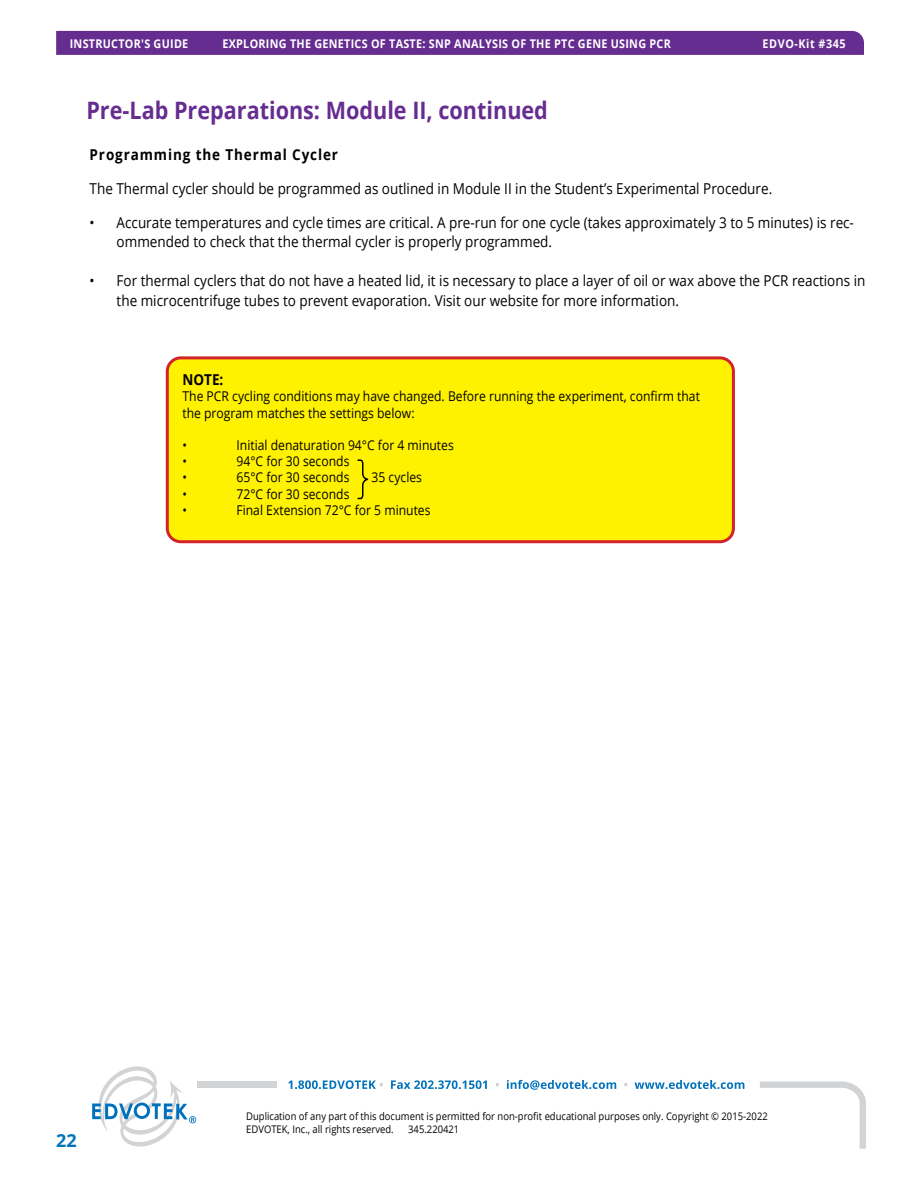
<style>
.page{position:relative;width:918px;height:1188px;background:#fff}
.page>*{position:absolute;margin:0;border:0;box-sizing:border-box;transform-origin:0 0}
.t1{font:700 24px "Open Sans";color:#662d91;scale:.9 1}
.t2{font:700 18px "Open Sans";color:#0072bc}
.t3{font:15px/19.5px "Open Sans";color:#000;scale:.9 1}
.t4{font:700 15px "Open Sans";letter-spacing:.065em;color:#000;scale:.9 1}
.t5{font:13.5px/16.2px "Open Sans";color:#000;scale:.9 1}
.t6{font:700 12px "Open Sans";letter-spacing:.025em;color:#fff;scale:.9 1}
.t7{font:700 12px "Open Sans";letter-spacing:.05em;color:#fff;scale:.9 1}
.t8{font:10.5px/12.6px "Open Sans";color:#000;scale:.9 1}
</style>
<div class="page">
<div style="left:167px;top:358px;width:566px;height:184px;background:#fff200;border-radius:14px"></div>
<div style="left:166px;top:356px;width:569px;height:187px;border:3px solid #d2232a;border-radius:14px"></div>
<svg style="left:357px;top:459px;width:12px;height:41px"></svg>
<div style="left:197px;top:1082px;width:79px;height:6px;background:#d1d3d4"></div>
<svg style="left:760px;top:1082px;width:106px;height:67px"></svg>
<svg style="left:288px;top:1080px;width:95px;height:9px"></svg>
<svg style="left:391px;top:1080px;width:96px;height:9px"></svg>
<svg style="left:507px;top:1080px;width:109px;height:10px"></svg>
<svg style="left:635px;top:1080px;width:109px;height:9px"></svg>
<svg style="left:92px;top:1066px;width:104px;height:81px"></svg>
<div style="left:56px;top:31px;width:808px;height:24px;background:#662d91"></div>
<p class="t6" style="left:70px;top:35px;width:133px">INSTRUCTOR'S GUIDE</p>
<p class="t6" style="left:222px;top:35px;width:500px">EXPLORING THE GENETICS OF TASTE: SNP ANALYSIS OF THE PTC GENE USING PCR</p>
<p class="t7" style="left:763px;top:35px;width:94px">EDVO-Kit #345</p>
<h1 class="t1" style="left:86px;top:94px;width:514px">Pre-Lab Preparations: Module II, continued</h1>
<p class="t4" style="left:90px;top:144px;width:278px">Programming the Thermal Cycler</p>
<p class="t3" style="left:90px;top:178px;width:760px">The Thermal cycler should be programmed as outlined in Module II in the Student’s Experimental Procedure.</p>
<p class="t3" style="left:117px;top:212px;width:821px;text-indent:-27px">• Accurate temperatures and cycle times are critical. A pre-run for one cycle (takes approximately 3 to 5 minutes) is rec&shy;ommended to check that the thermal cycler is properly programmed.</p>
<p class="t3" style="left:117px;top:271px;width:833px;text-indent:-27px">• For thermal cyclers that do not have a heated lid, it is necessary to place a layer of oil or wax above the PCR reactions in the microcentrifuge tubes to prevent evaporation. Visit our website for more information.</p>
<p class="t4" style="left:182px;top:369px;width:47px">NOTE:</p>
<p class="t5" style="left:182px;top:388px;width:576px">The PCR cycling conditions may have changed. Before running the experiment, confirm that the program matches the settings below:</p>
<p class="t5" style="left:182px;top:437px;width:7px">•</p>
<p class="t5" style="left:236px;top:437px;width:243px">Initial denaturation 94°C for 4 minutes</p>
<p class="t5" style="left:182px;top:453px;width:7px">•</p>
<p class="t5" style="left:236px;top:453px;width:127px">94°C for 30 seconds</p>
<p class="t5" style="left:182px;top:469px;width:7px">•</p>
<p class="t5" style="left:236px;top:469px;width:127px">65°C for 30 seconds</p>
<p class="t5" style="left:372px;top:469px;width:58px">35 cycles</p>
<p class="t5" style="left:182px;top:485px;width:7px">•</p>
<p class="t5" style="left:236px;top:485px;width:129px">72°C for 30 seconds  </p>
<p class="t5" style="left:182px;top:501px;width:7px">•</p>
<p class="t5" style="left:236px;top:501px;width:217px">Final Extension 72°C for 5 minutes</p>
<p class="t2" style="left:56px;top:1128px;width:22px">22</p>
<p class="t8" style="left:246px;top:1110px;width:581px">Duplication of any part of this document is permitted for non-profit educational purposes only. Copyright © 2015-2022<br>EDVOTEK, Inc., all rights reserved.</p>
<p class="t8" style="left:408px;top:1123px;width:58px">345.220421</p>
</div>
